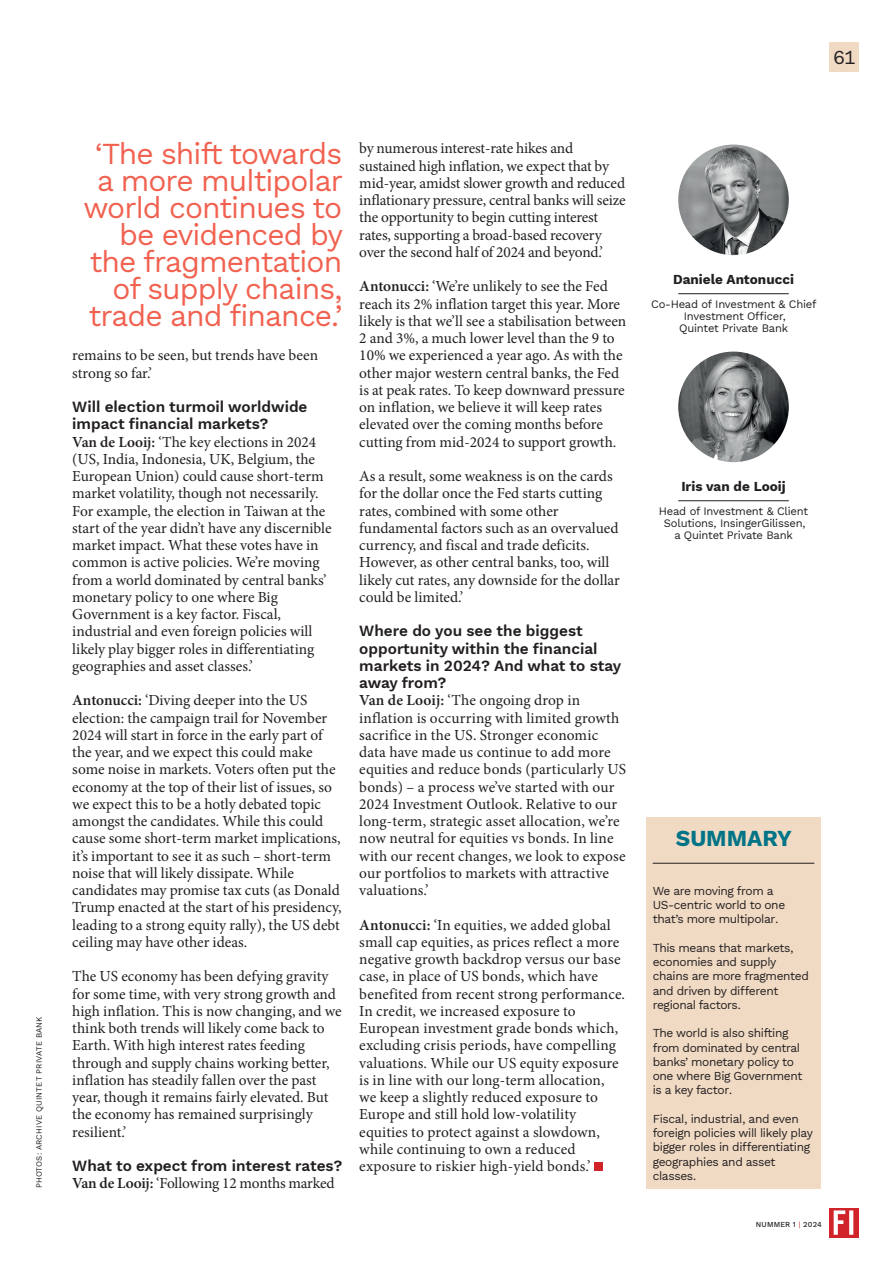
<style>
.page{position:relative;width:893px;height:1263px;background:#fff}
.page>*{position:absolute;margin:0;border:0;box-sizing:border-box;transform-origin:0 0}
.t1{font:30px/27px "Work Sans";letter-spacing:-.03em;color:#f16150;text-align:right}
.t2{font:700 22.5px "Work Sans";color:#007487}
.t3{font:19.5px "Work Sans";color:#231f20}
.t4{font:15.3px/17.2px "Minion Pro";color:#231f20}
.t5{font:600 15.3px/17.2px "Work Sans";color:#231f20}
.t6{font:700 13.5px "Work Sans";color:#231f20}
.t7{font:12px/14.2px "Work Sans";letter-spacing:-.03em;color:#231f20}
.t8{font:11.25px/12px "Work Sans";letter-spacing:-.02em;color:#231f20;text-align:center}
.t9{font:7.95px "Work Sans";letter-spacing:.02em;color:#231f20}
.t10{font:500 7.5px "Work Sans";letter-spacing:.02em;color:#231f20}
.s1{font-weight:600}
.s2{font-weight:400;color:#d1232a}
</style>
<div class="page">
<svg style="left:829px;top:1208px;width:30px;height:29px"></svg>
<svg style="left:834px;top:1210px;width:19px;height:25px"></svg>
<img style="left:678px;top:145px;width:111px;height:110px;border-radius:55px">
<img style="left:678px;top:352px;width:111px;height:110px;border-radius:55px">
<hr style="left:678px;top:293px;width:111px;height:1px;background:#231f20">
<hr style="left:678px;top:500px;width:111px;height:1px;background:#231f20">
<div style="left:594px;top:1163px;width:9px;height:8px;background:#d1232a"></div>
<div style="left:646px;top:817px;width:175px;height:371px;background:#f0dac4"></div>
<hr style="left:653px;top:863px;width:161px;height:1px;background:#231f20">
<div style="left:829px;top:43px;width:30px;height:29px;background:#f0dac4"></div>
<p class="t3" style="left:833px;top:43px;width:24px">61</p>
<p class="t9" style="left:33px;top:1188px;width:174px;rotate:-90deg">PHOTOS: ARCHIVE QUINTET PRIVATE BANK</p>
<h1 class="t1" style="left:84px;top:139px;width:261px">‘The shift towards a more multipolar world continues to be evidenced by the fragmentation of supply chains, trade and finance.’</h1>
<p class="t4" style="left:72px;top:347px;width:247px">remains to be seen, but trends have been strong so far.’</p>
<p class="t5" style="left:72px;top:398px;width:237px">Will election turmoil worldwide impact financial markets?</p>
<p class="t4" style="left:72px;top:433px;width:261px"><span class="s1">Van de Looij:</span> ‘The key elections in 2024 (US, India, Indonesia, UK, Belgium, the European Union) could cause short-term market volatility, though not necessarily.<br>For example, the election in Taiwan at the start of the year didn’t have any discernible market impact. What these votes have in common is active policies. We’re moving from a world dominated by central banks’ monetary policy to one where Big Government is a key factor. Fiscal, industrial and even foreign policies will likely play bigger roles in differentiating geographies and asset classes.’</p>
<p class="t4" style="left:72px;top:692px;width:271px"><span class="s1">Antonucci:</span> ‘Diving deeper into the US election: the campaign trail for November 2024 will start in force in the early part of the year, and we expect this could make some noise in markets. Voters often put the economy at the top of their list of issues, so we expect this to be a hotly debated topic amongst the candidates. While this could cause some short-term market implications, it’s important to see it as such – short-term noise that will likely dissipate. While candidates may promise tax cuts (as Donald Trump enacted at the start of his presidency, leading to a strong equity rally), the US debt ceiling may have other ideas.</p>
<p class="t4" style="left:72px;top:968px;width:271px">The US economy has been defying gravity for some time, with very strong growth and high inflation. This is now changing, and we think both trends will likely come back to Earth. With high interest rates feeding through and supply chains working better, inflation has steadily fallen over the past year, though it remains fairly elevated. But the economy has remained surprisingly resilient.’</p>
<p class="t5" style="left:72px;top:1157px;width:272px">What to expect from interest rates?</p>
<p class="t4" style="left:72px;top:1175px;width:264px"><span class="s1">Van de Looij:</span> ‘Following 12 months marked</p>
<p class="t4" style="left:359px;top:140px;width:268px">by numerous interest-rate hikes and sustained high inflation, we expect that by mid-year, amidst slower growth and reduced inflationary pressure, central banks will seize the opportunity to begin cutting interest rates, supporting a broad-based recovery over the second half of 2024 and beyond.’</p>
<p class="t4" style="left:359px;top:278px;width:269px"><span class="s1">Antonucci:</span> ‘We’re unlikely to see the Fed reach its 2% inflation target this year. More likely is that we’ll see a stabilisation between 2 and 3%, a much lower level than the 9 to 10% we experienced a year ago. As with the other major western central banks, the Fed is at peak rates. To keep downward pressure on inflation, we believe it will keep rates elevated over the coming months before cutting from mid-2024 to support growth.</p>
<p class="t4" style="left:359px;top:468px;width:262px">As a result, some weakness is on the cards for the dollar once the Fed starts cutting rates, combined with some other fundamental factors such as an overvalued currency, and fiscal and trade deficits.<br>However, as other central banks, too, will likely cut rates, any downside for the dollar could be limited.’</p>
<p class="t5" style="left:359px;top:622px;width:263px">Where do you see the biggest opportunity within the financial markets in 2024? And what to stay away from?</p>
<p class="t4" style="left:359px;top:692px;width:268px"><span class="s1">Van de Looij:</span> ‘The ongoing drop in inflation is occurring with limited growth sacrifice in the US. Stronger economic data have made us continue to add more equities and reduce bonds (particularly US bonds) – a process we’ve started with our 2024 Investment Outlook. Relative to our long-term, strategic asset allocation, we’re now neutral for equities vs bonds. In line with our recent changes, we look to expose our portfolios to markets with attractive valuations.’</p>
<p class="t4" style="left:359px;top:916px;width:267px"><span class="s1">Antonucci:</span> ‘In equities, we added global small cap equities, as prices reflect a more negative growth backdrop versus our base case, in place of US bonds, which have benefited from recent strong performance.<br>In credit, we increased exposure to European investment grade bonds which, excluding crisis periods, have compelling valuations. While our US equity exposure is in line with our long-term allocation, we keep a slightly reduced exposure to Europe and still hold low-volatility equities to protect against a slowdown, while continuing to own a reduced exposure to riskier high-yield bonds.’</p>
<p class="t6" style="left:673px;top:269px;width:122px">Daniele Antonucci</p>
<p class="t8" style="left:651px;top:298px;width:167px">Co-Head of Investment &amp; Chief<br>Investment Officer,<br>Quintet Private Bank</p>
<p class="t6" style="left:681px;top:476px;width:106px">Iris van de Looij</p>
<p class="t8" style="left:659px;top:505px;width:151px">Head of Investment &amp; Client<br>Solutions, InsingerGilissen, a Quintet Private Bank</p>
<h2 class="t2" style="left:676px;top:821px;width:118px">SUMMARY</h2>
<p class="t7" style="left:653px;top:883px;width:134px">We are moving from a<br>US-centric world to one that’s more multipolar.</p>
<p class="t7" style="left:653px;top:940px;width:158px">This means that markets, economies and supply chains are more fragmented and driven by different regional factors.</p>
<p class="t7" style="left:653px;top:1026px;width:151px">The world is also shifting from dominated by central banks’ monetary policy to one where Big Government is a key factor.</p>
<p class="t7" style="left:653px;top:1111px;width:162px">Fiscal, industrial, and even foreign policies will likely play bigger roles in differentiating geographies and asset classes.</p>
<p class="t10" style="left:756px;top:1219px;width:67px">NUMMER 1 <span class="s2">|</span> 2024</p>
</div>
